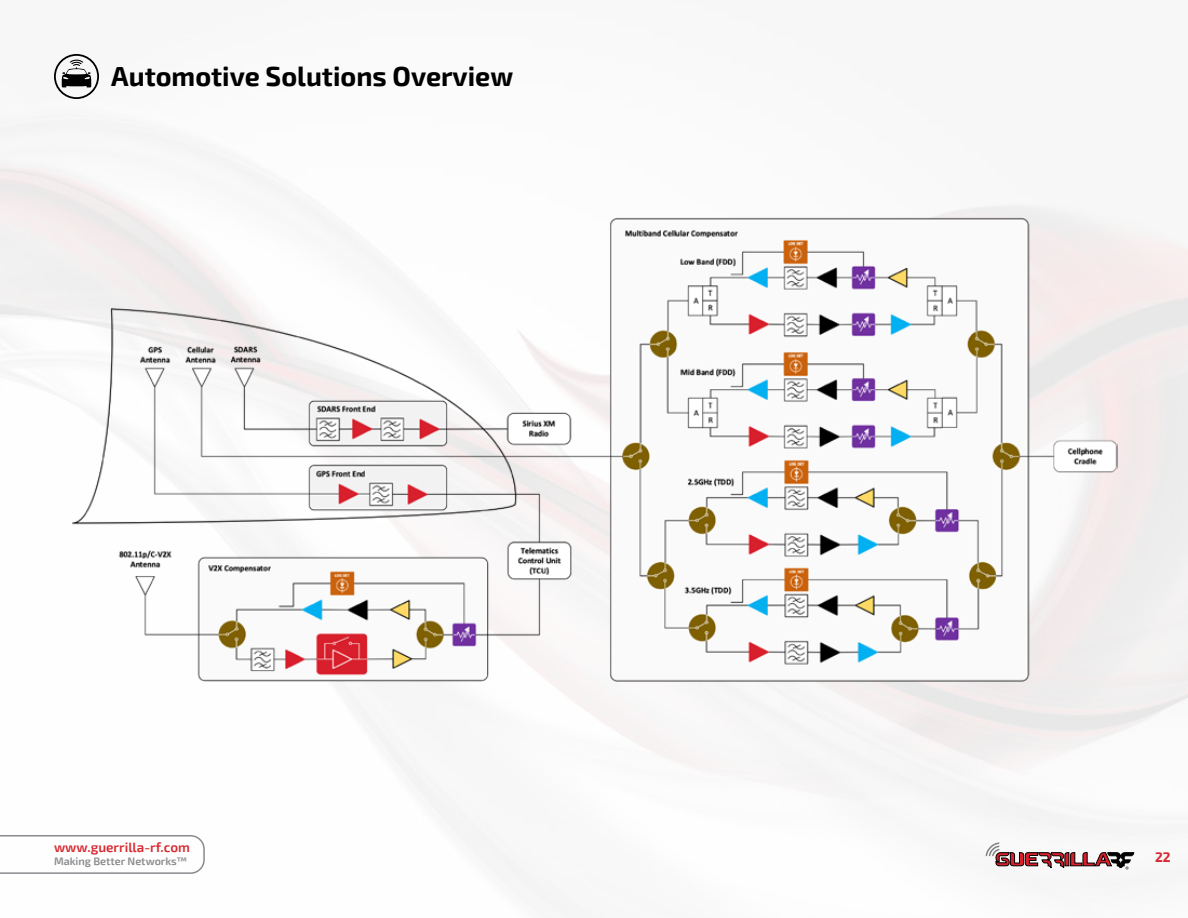
<style>
.page{position:relative;width:1188px;height:918px;background:#fff}
.page>*{position:absolute;margin:0;border:0;box-sizing:border-box;transform-origin:0 0}
.t1{font:700 27px "Exo 2";color:#000}
.t2{font:600 13.5px "Exo 2";color:#d7282f}
.t3{font:700 13.5px "Exo 2";color:#d7282f}
.t4{font:600 10.8px "Exo 2";color:#898a8d}
</style>
<div class="page">
<svg style="left:0;top:835px;width:205px;height:39px"></svg>
<svg style="left:986px;top:842px;width:148px;height:27px"></svg>
<img style="left:71px;top:149px;width:1046px;height:534px">
<svg style="left:54px;top:54px;width:45px;height:45px"></svg>
<p class="t1" style="left:111px;top:60px;width:403px">Automotive Solutions Overview</p>
<p class="t2" style="left:54px;top:839px;width:138px">www.guerrilla-rf.com</p>
<p class="t4" style="left:54px;top:855px;width:135px">Making Better Networks™</p>
<p class="t3" style="left:1155px;top:849px;width:17px">22</p>
</div>
